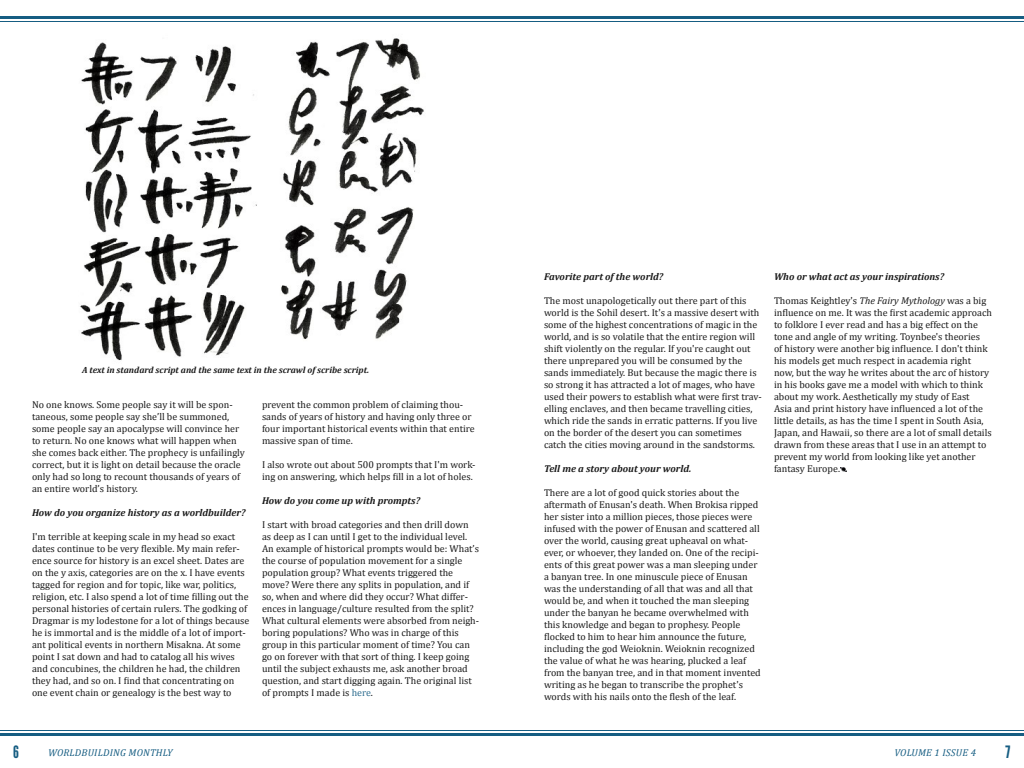
<style>
.page{position:relative;width:1024px;height:768px;background:#fff}
.page>*{position:absolute;margin:0;border:0;box-sizing:border-box;transform-origin:0 0}
.t1{font:17px "League Gothic";color:#165d82}
.t2{font:10px/12px "Cambria";color:#1a1a1a}
.t3{font:italic 700 10px "Cambria";color:#1a1a1a}
.t4{font:italic 10px "Cambria";letter-spacing:.02em;color:#165d82}
.t5{font:italic 700 9px "Cambria";color:#1a1a1a}
.s1{color:#2d6d8f}
.s2{font-style:italic}
</style>
<div class="page">
<img style="left:80px;top:38px;width:344px;height:323px">
<svg style="left:840px;top:467px;width:6px;height:5px"></svg>
<p class="t5" style="left:82px;top:364px;width:289px">A text in standard script and the same text in the scrawl of scribe script.</p>
<p class="t2" style="left:32px;top:398px;width:214px">No one knows. Some people say it will be spon&shy;taneous, some people say she’ll be summoned, some people say an apocalypse will convince her to return. No one knows what will happen when she comes back either. The prophecy is unfailingly correct, but it is light on detail because the oracle only had so long to recount thousands of years of an entire world’s history.</p>
<p class="t3" style="left:32px;top:505px;width:215px">How do you organize history as a worldbuilder?</p>
<p class="t2" style="left:32px;top:530px;width:219px">I'm terrible at keeping scale in my head so exact dates continue to be very flexible. My main refer&shy;ence source for history is an excel sheet. Dates are on the y axis, categories are on the x. I have events tagged for region and for topic, like war, politics, religion, etc. I also spend a lot of time filling out the personal histories of certain rulers. The godking of Dragmar is my lodestone for a lot of things because he is immortal and is the middle of a lot of import&shy;ant political events in northern Misakna. At some point I sat down and had to catalog all his wives and concubines, the children he had, the children they had, and so on. I find that concentrating on one event chain or genealogy is the best way to</p>
<p class="t2" style="left:262px;top:398px;width:214px">prevent the common problem of claiming thou&shy;sands of years of history and having only three or four important historical events within that entire massive span of time.</p>
<p class="t2" style="left:262px;top:458px;width:215px">I also wrote out about 500 prompts that I'm work&shy;ing on answering, which helps fill in a lot of holes.</p>
<p class="t3" style="left:262px;top:493px;width:160px">How do you come up with prompts?</p>
<p class="t2" style="left:262px;top:518px;width:219px">I start with broad categories and then drill down as deep as I can until I get to the individual level.<br>An example of historical prompts would be: What’s the course of population movement for a single population group? What events triggered the move? Were there any splits in population, and if so, when and where did they occur? What differ&shy;ences in language/culture resulted from the split?<br>What cultural elements were absorbed from neigh&shy;boring populations? Who was in charge of this group in this particular moment of time? You can go on forever with that sort of thing. I keep going until the subject exhausts me, ask another broad question, and start digging again. The original list of prompts I made is <span class="s1">here</span>.</p>
<p class="t3" style="left:544px;top:269px;width:121px">Favorite part of the world?</p>
<p class="t2" style="left:544px;top:294px;width:219px">The most unapologetically out there part of this world is the Sohil desert. It's a massive desert with some of the highest concentrations of magic in the world, and is so volatile that the entire region will shift violently on the regular. If you're caught out there unprepared you will be consumed by the sands immediately. But because the magic there is so strong it has attracted a lot of mages, who have used their powers to establish what were first trav&shy;elling enclaves, and then became travelling cities, which ride the sands in erratic patterns. If you live on the border of the desert you can sometimes catch the cities moving around in the sandstorms.</p>
<p class="t3" style="left:544px;top:461px;width:149px">Tell me a story about your world.</p>
<p class="t2" style="left:544px;top:486px;width:218px">There are a lot of good quick stories about the aftermath of Enusan's death. When Brokisa ripped her sister into a million pieces, those pieces were infused with the power of Enusan and scattered all over the world, causing great upheaval on what&shy;ever, or whoever, they landed on. One of the recipi&shy;ents of this great power was a man sleeping under a banyan tree. In one minuscule piece of Enusan was the understanding of all that was and all that would be, and when it touched the man sleeping under the banyan he became overwhelmed with this knowledge and began to prophesy. People flocked to him to hear him announce the future, including the god Weioknin. Weioknin recognized the value of what he was hearing, plucked a leaf from the banyan tree, and in that moment invented writing as he began to transcribe the prophet's words with his nails onto the flesh of the leaf.</p>
<p class="t3" style="left:774px;top:269px;width:172px">Who or what act as your inspirations?</p>
<p class="t2" style="left:774px;top:294px;width:220px">Thomas Keightley's <span class="s2">The Fairy Mythology</span> was a big influence on me. It was the first academic approach to folklore I ever read and has a big effect on the tone and angle of my writing. Toynbee's theories<br>of history were another big influence. I don't think his models get much respect in academia right now, but the way he writes about the arc of history in his books gave me a model with which to think about my work. Aesthetically my study of East<br>Asia and print history have influenced a lot of the little details, as has the time I spent in South Asia, Japan, and Hawaii, so there are a lot of small details drawn from these areas that I use in an attempt to prevent my world from looking like yet another fantasy Europe.</p>
<h1 class="t1" style="left:13px;top:742px;width:7px">6</h1>
<p class="t4" style="left:48px;top:745px;width:126px">WORLDBUILDING MONTHLY</p>
<p class="t4" style="left:894px;top:745px;width:83px">VOLUME 1 ISSUE 4</p>
<h1 class="t1" style="left:1006px;top:742px;width:6px">7</h1>
</div>
